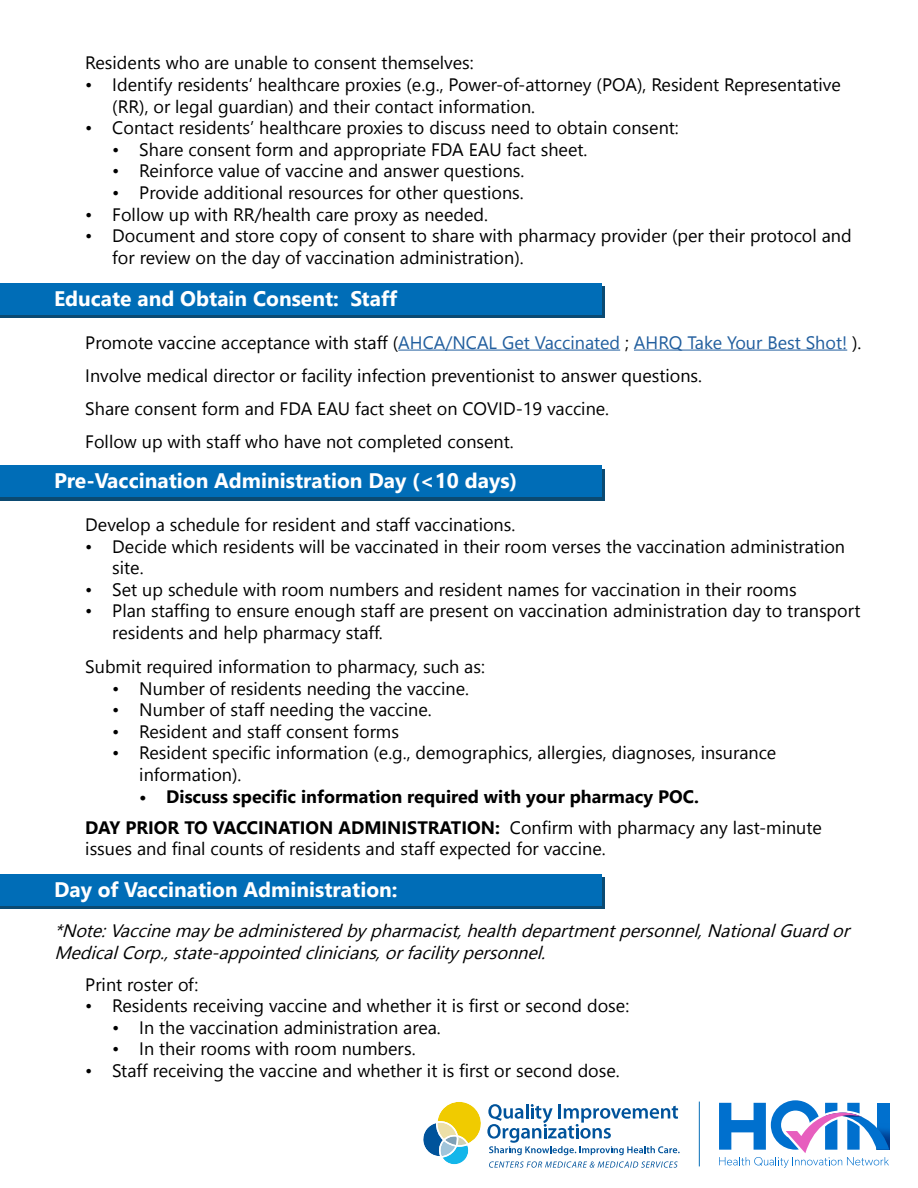
<style>
.page{position:relative;width:918px;height:1188px;background:#fff}
.page>*{position:absolute;margin:0;border:0;box-sizing:border-box;transform-origin:0 0}
.t1{font:700 21px "Nirmala UI";color:#fff}
.t2{font:18px/21.6px "Nirmala UI";color:#000}
.t3{font:italic 18px/21.6px "Nirmala UI";color:#000}
.t4{font:700 18px "Nirmala UI";color:#000}
.s1{color:#215e9e}
.s2{font-weight:700}
</style>
<div class="page">
<hr style="left:398px;top:350px;width:222px;height:1px;background:#215e9e">
<hr style="left:634px;top:350px;width:213px;height:1px;background:#215e9e">
<div style="left:0;top:286px;width:604px;height:32px;background:#0b4a72"></div>
<div style="left:0;top:283px;width:601px;height:32px;background:#006db7"></div>
<div style="left:0;top:469px;width:604px;height:31px;background:#0b4a72"></div>
<div style="left:0;top:466px;width:601px;height:31px;background:#006db7"></div>
<svg style="left:0;top:877px;width:604px;height:32px;background:#085283"></svg>
<div style="left:0;top:874px;width:601px;height:31px;background:#006db7"></div>
<svg style="left:423px;top:1102px;width:257px;height:66px"></svg>
<svg style="left:719px;top:1100px;width:170px;height:68px"></svg>
<hr style="left:699px;top:1102px;width:1px;height:64px;background:#066eb7">
<p class="t2" style="left:85px;top:51px;width:390px">Residents who are unable to consent themselves:</p>
<p class="t2" style="left:112px;top:73px;width:730px;text-indent:-27px">• Identify residents’ healthcare proxies (e.g., Power-of-attorney (POA), Resident Representative (RR), or legal guardian) and their contact information.</p>
<p class="t2" style="left:85px;top:116px;width:595px">• Contact residents’ healthcare proxies to discuss need to obtain consent:</p>
<p class="t2" style="left:112px;top:138px;width:477px">• Share consent form and appropriate FDA EAU fact sheet.</p>
<p class="t2" style="left:112px;top:159px;width:414px">• Reinforce value of vaccine and answer questions.</p>
<p class="t2" style="left:112px;top:181px;width:413px">• Provide additional resources for other questions.</p>
<p class="t2" style="left:85px;top:202px;width:404px">• Follow up with RR/health care proxy as needed.</p>
<p class="t2" style="left:112px;top:224px;width:741px;text-indent:-27px">• Document and store copy of consent to share with pharmacy provider (per their protocol and for review on the day of vaccination administration).</p>
<p class="t1" style="left:54px;top:281px;width:345px">Educate and Obtain Consent: Staff</p>
<p class="t2" style="left:85px;top:324px;width:778px;line-height:33.2px">Promote vaccine acceptance with staff (<span class="s1">AHCA/NCAL Get Vaccinated</span> ; <span class="s1">AHRQ Take Your Best Shot!</span> ).<br>Involve medical director or facility infection preventionist to answer questions.<br>Share consent form and FDA EAU fact sheet on COVID-19 vaccine.<br>Follow up with staff who have not completed consent.</p>
<p class="t1" style="left:54px;top:464px;width:465px">Pre-Vaccination Administration Day (&lt;10 days)</p>
<p class="t2" style="left:85px;top:513px;width:432px">Develop a schedule for resident and staff vaccinations.</p>
<p class="t2" style="left:112px;top:534px;width:734px;text-indent:-27px">• Decide which residents will be vaccinated in their room verses the vaccination administration site.</p>
<p class="t2" style="left:85px;top:578px;width:713px">• Set up schedule with room numbers and resident names for vaccination in their rooms</p>
<p class="t2" style="left:112px;top:599px;width:750px;text-indent:-27px">• Plan staffing to ensure enough staff are present on vaccination administration day to transport residents and help pharmacy staff.</p>
<p class="t2" style="left:85px;top:655px;width:401px">Submit required information to pharmacy, such as:</p>
<p class="t2" style="left:112px;top:676px;width:358px">• Number of residents needing the vaccine.</p>
<p class="t2" style="left:112px;top:698px;width:321px">• Number of staff needing the vaccine.</p>
<p class="t2" style="left:112px;top:719px;width:288px">• Resident and staff consent forms</p>
<p class="t2" style="left:139px;top:741px;width:639px;text-indent:-27px">• Resident specific information (e.g., demographics, allergies, diagnoses, insurance information).</p>
<p class="t4" style="left:139px;top:781px;width:561px">• Discuss specific information required with your pharmacy POC.</p>
<p class="t2" style="left:85px;top:815px;width:738px"><span class="s2">DAY PRIOR TO VACCINATION ADMINISTRATION:</span> Confirm with pharmacy any last-minute issues and final counts of residents and staff expected for vaccine.</p>
<p class="t1" style="left:54px;top:872px;width:345px">Day of Vaccination Administration:</p>
<p class="t3" style="left:54px;top:919px;width:803px">*Note:Vaccinemaybeadministeredbypharmacist,healthdepartmentpersonnel,NationalGuardor<br>MedicalCorp.,state-appointedclinicians,orfacilitypersonnel.</p>
<p class="t2" style="left:85px;top:972px;width:115px">Print roster of:</p>
<p class="t2" style="left:85px;top:994px;width:545px">• Residents receiving vaccine and whether it is first or second dose:</p>
<p class="t2" style="left:112px;top:1015px;width:330px">• In the vaccination administration area.</p>
<p class="t2" style="left:112px;top:1037px;width:305px">• In their rooms with room numbers.</p>
<p class="t2" style="left:85px;top:1059px;width:536px">• Staff receiving the vaccine and whether it is first or second dose.</p>
</div>
